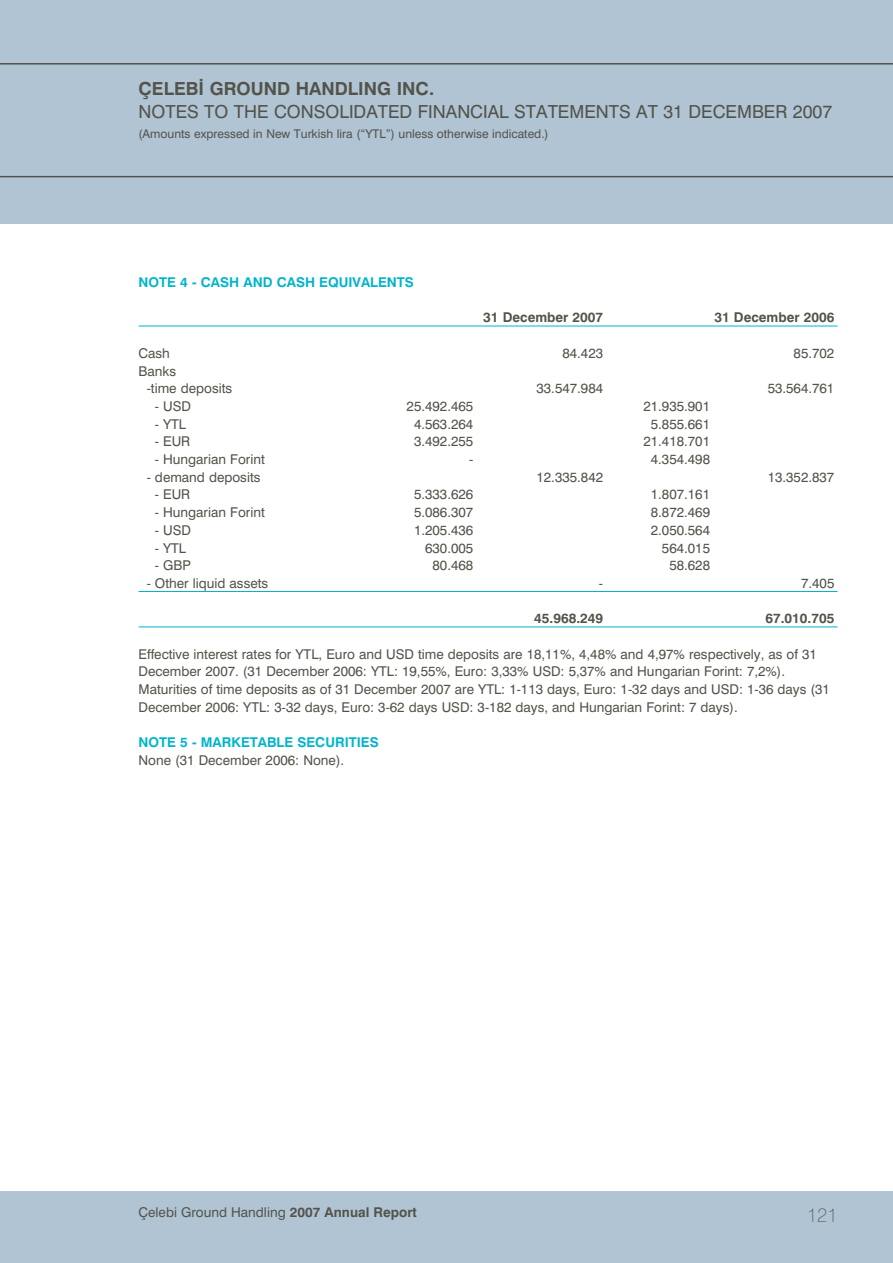
<style>
.page{position:relative;width:893px;height:1263px;background:#fff}
.page>*{position:absolute;margin:0;border:0;box-sizing:border-box;transform-origin:0 0}
.t1{font:100 19.5px "Swiss 721 BT";color:#53534a}
.t2{font:18px "Swiss 721 BT";color:#53534a}
.t3{font:700 18px "Swiss 721 BT";color:#53534a}
.t4{font:13.5px/17.7px "Swiss 721 BT";color:#53534a}
.t5{font:700 13.5px "Swiss 721 BT";color:#00b5cc}
.t6{font:700 13.5px "Swiss 721 BT";color:#53534a}
.t7{font:12px "Swiss 721 BT";color:#53534a}
.s1{font-weight:700}
</style>
<div class="page">
<div style="left:0;top:0;width:893px;height:223px;background:#b0c4d4"></div>
<hr style="left:139px;top:326px;width:698px;height:1px;background:#00b5cc">
<hr style="left:139px;top:591px;width:698px;height:1px;background:#00b5cc">
<hr style="left:139px;top:627px;width:698px;height:1px;background:#00b5cc">
<div style="left:0;top:1192px;width:893px;height:71px;background:#b0c4d4"></div>
<hr style="left:0;top:63px;width:893px;height:2px;background:#53534a">
<hr style="left:0;top:176px;width:893px;height:1px;background:#53534a">
<h2 class="t3" style="left:139px;top:82px;width:297px">ÇELEB‹ GROUND HANDLING INC.</h2>
<h2 class="t2" style="left:139px;top:105px;width:695px">NOTES TO THE CONSOLIDATED FINANCIAL STATEMENTS AT 31 DECEMBER 2007</h2>
<p class="t7" style="left:139px;top:129px;width:412px">(Amounts expressed in New Turkish lira (“YTL”) unless otherwise indicated.)</p>
<p class="t5" style="left:139px;top:277px;width:277px">NOTE 4 - CASH AND CASH EQUIVALENTS</p>
<p class="t6" style="left:483px;top:313px;width:121px">31 December 2007</p>
<p class="t6" style="left:714px;top:313px;width:121px">31 December 2006</p>
<p class="t4" style="left:139px;top:346px;width:33px">Cash</p>
<p class="t4" style="left:562px;top:346px;width:42px">84.423</p>
<p class="t4" style="left:793px;top:346px;width:42px">85.702</p>
<p class="t4" style="left:147px;top:363px;width:87px;text-indent:-8px">Banks<br>-time deposits</p>
<p class="t4" style="left:536px;top:381px;width:68px">33.547.984</p>
<p class="t4" style="left:768px;top:381px;width:68px">53.564.761</p>
<p class="t4" style="left:155px;top:399px;width:38px">- USD</p>
<p class="t4" style="left:407px;top:399px;width:68px">25.492.465</p>
<p class="t4" style="left:643px;top:399px;width:68px">21.935.901</p>
<p class="t4" style="left:155px;top:416px;width:33px">- YTL</p>
<p class="t4" style="left:414px;top:416px;width:61px">4.563.264</p>
<p class="t4" style="left:651px;top:416px;width:61px">5.855.661</p>
<p class="t4" style="left:155px;top:434px;width:37px">- EUR</p>
<p class="t4" style="left:414px;top:434px;width:61px">3.492.255</p>
<p class="t4" style="left:643px;top:434px;width:68px">21.418.701</p>
<p class="t4" style="left:155px;top:452px;width:111px">- Hungarian Forint</p>
<p class="t4" style="left:469px;top:452px;width:6px">-</p>
<p class="t4" style="left:651px;top:452px;width:61px">4.354.498</p>
<p class="t4" style="left:147px;top:470px;width:115px">- demand deposits</p>
<p class="t4" style="left:536px;top:470px;width:68px">12.335.842</p>
<p class="t4" style="left:768px;top:470px;width:68px">13.352.837</p>
<p class="t4" style="left:155px;top:487px;width:37px">- EUR</p>
<p class="t4" style="left:414px;top:487px;width:61px">5.333.626</p>
<p class="t4" style="left:651px;top:487px;width:61px">1.807.161</p>
<p class="t4" style="left:155px;top:505px;width:111px">- Hungarian Forint</p>
<p class="t4" style="left:414px;top:505px;width:61px">5.086.307</p>
<p class="t4" style="left:651px;top:505px;width:61px">8.872.469</p>
<p class="t4" style="left:155px;top:523px;width:38px">- USD</p>
<p class="t4" style="left:414px;top:523px;width:61px">1.205.436</p>
<p class="t4" style="left:651px;top:523px;width:61px">2.050.564</p>
<p class="t4" style="left:155px;top:540px;width:33px">- YTL</p>
<p class="t4" style="left:425px;top:540px;width:50px">630.005</p>
<p class="t4" style="left:662px;top:540px;width:50px">564.015</p>
<p class="t4" style="left:155px;top:558px;width:38px">- GBP</p>
<p class="t4" style="left:432px;top:558px;width:42px">80.468</p>
<p class="t4" style="left:669px;top:558px;width:42px">58.628</p>
<p class="t4" style="left:147px;top:576px;width:123px">- Other liquid assets</p>
<p class="t4" style="left:599px;top:576px;width:6px">-</p>
<p class="t4" style="left:801px;top:576px;width:35px">7.405</p>
<p class="t6" style="left:534px;top:614px;width:70px">45.968.249</p>
<p class="t6" style="left:765px;top:614px;width:70px">67.010.705</p>
<p class="t4" style="left:139px;top:647px;width:693px">Effective interest rates for YTL, Euro and USD time deposits are 18,11%, 4,48% and 4,97% respectively, as of 31<br>December 2007. (31 December 2006: YTL: 19,55%, Euro: 3,33% USD: 5,37% and Hungarian Forint: 7,2%).<br>Maturities of time deposits as of 31 December 2007 are YTL: 1-113 days, Euro: 1-32 days and USD: 1-36 days (31<br>December 2006: YTL: 3-32 days, Euro: 3-62 days USD: 3-182 days, and Hungarian Forint: 7 days).</p>
<p class="t5" style="left:139px;top:738px;width:242px">NOTE 5 - MARKETABLE SECURITIES</p>
<p class="t4" style="left:139px;top:753px;width:207px">None (31 December 2006: None).</p>
<p class="t4" style="left:139px;top:1204px;width:280px">Çelebi Ground Handling <span class="s1">2007 Annual Report</span></p>
<h1 class="t1" style="left:807px;top:1208px;width:32px">121</h1>
</div>
